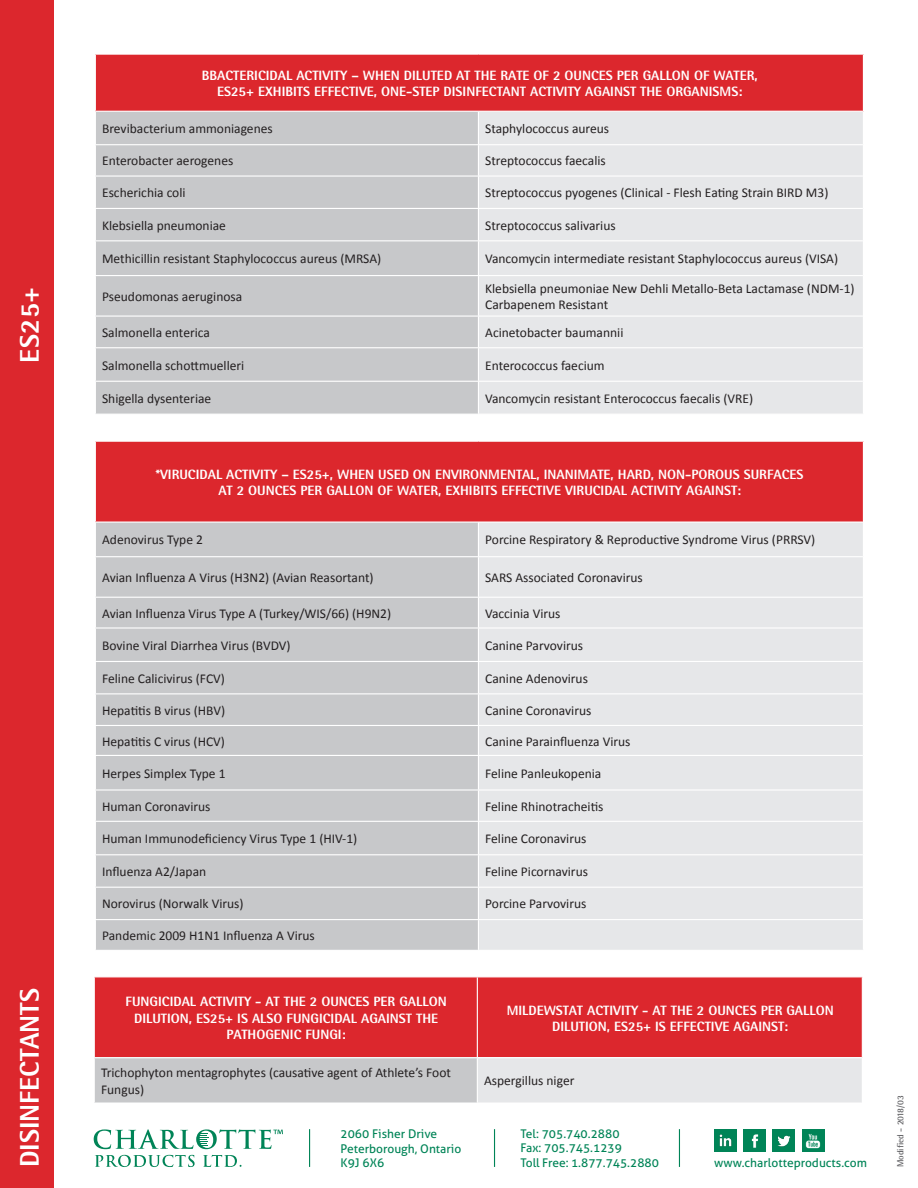
<style>
.page{position:relative;width:918px;height:1188px;background:#fff}
.page>*{position:absolute;margin:0;border:0;box-sizing:border-box;transform-origin:0 0}
.t1{font:800 27px "Rotis Semi Sans";color:#fff}
.t2{font:13.5px/16.2px "Calibri";color:#231f20}
.t3{font:800 13.5px/16.2px "Rotis Semi Sans";color:#fff;text-align:center}
.t4{font:12px "Aller";color:#008457}
.t5{font:700 9px "Rotis Semi Sans Std";color:#636366}
</style>
<div class="page">
<div style="left:0;top:0;width:54px;height:1188px;background:#dc272d"></div>
<svg style="left:95px;top:1155px;width:100px;height:12px"></svg>
<svg style="left:203px;top:1155px;width:39px;height:12px"></svg>
<svg style="left:94px;top:1129px;width:189px;height:20px"></svg>
<hr style="left:309px;top:1129px;width:1px;height:38px;background:#008457">
<hr style="left:494px;top:1129px;width:1px;height:38px;background:#008457">
<hr style="left:679px;top:1129px;width:1px;height:38px;background:#008457">
<img style="left:714px;top:1129px;width:23px;height:23px">
<img style="left:743px;top:1129px;width:23px;height:23px">
<img style="left:773px;top:1129px;width:22px;height:23px">
<img style="left:802px;top:1129px;width:23px;height:23px">
<div style="left:95px;top:54px;width:768px;height:57px;background:#dc272d"></div>
<div style="left:96px;top:112px;width:382px;height:302px;background:#c7c8ca"></div>
<div style="left:479px;top:112px;width:384px;height:302px;background:#e6e7e9"></div>
<hr style="left:95px;top:54px;width:383px;height:1px;background:#fff">
<hr style="left:95px;top:55px;width:1px;height:56px;background:#fff">
<hr style="left:478px;top:54px;width:386px;height:1px;background:#fff">
<hr style="left:95px;top:144px;width:384px;height:1px;background:#fff">
<hr style="left:95px;top:175px;width:384px;height:2px;background:#fff">
<hr style="left:95px;top:208px;width:384px;height:1px;background:#fff">
<hr style="left:95px;top:240px;width:384px;height:1px;background:#fff">
<hr style="left:95px;top:275px;width:384px;height:1px;background:#fff">
<hr style="left:95px;top:316px;width:384px;height:1px;background:#fff">
<hr style="left:95px;top:347px;width:384px;height:1px;background:#fff">
<hr style="left:95px;top:381px;width:384px;height:1px;background:#fff">
<hr style="left:479px;top:144px;width:384px;height:1px;background:#fff">
<hr style="left:479px;top:175px;width:384px;height:2px;background:#fff">
<hr style="left:479px;top:208px;width:384px;height:1px;background:#fff">
<hr style="left:479px;top:240px;width:384px;height:1px;background:#fff">
<hr style="left:479px;top:275px;width:384px;height:1px;background:#fff">
<hr style="left:479px;top:316px;width:384px;height:1px;background:#fff">
<hr style="left:479px;top:347px;width:384px;height:1px;background:#fff">
<hr style="left:479px;top:381px;width:384px;height:1px;background:#fff">
<div style="left:95px;top:441px;width:768px;height:81px;background:#dc272d"></div>
<div style="left:96px;top:523px;width:382px;height:427px;background:#c7c8ca"></div>
<div style="left:479px;top:523px;width:384px;height:427px;background:#e6e7e9"></div>
<hr style="left:95px;top:441px;width:383px;height:1px;background:#fff">
<hr style="left:95px;top:442px;width:1px;height:80px;background:#fff">
<hr style="left:478px;top:441px;width:386px;height:1px;background:#fff">
<hr style="left:95px;top:556px;width:384px;height:1px;background:#fff">
<hr style="left:95px;top:597px;width:384px;height:1px;background:#fff">
<hr style="left:95px;top:627px;width:384px;height:2px;background:#fff">
<hr style="left:95px;top:661px;width:384px;height:1px;background:#fff">
<hr style="left:95px;top:693px;width:384px;height:1px;background:#fff">
<hr style="left:95px;top:725px;width:384px;height:1px;background:#fff">
<hr style="left:95px;top:755px;width:384px;height:1px;background:#fff">
<hr style="left:95px;top:789px;width:384px;height:2px;background:#fff">
<hr style="left:95px;top:821px;width:384px;height:1px;background:#fff">
<hr style="left:95px;top:854px;width:384px;height:1px;background:#fff">
<hr style="left:95px;top:887px;width:384px;height:1px;background:#fff">
<hr style="left:95px;top:919px;width:384px;height:1px;background:#fff">
<hr style="left:479px;top:556px;width:384px;height:1px;background:#fff">
<hr style="left:479px;top:597px;width:384px;height:1px;background:#fff">
<hr style="left:479px;top:627px;width:384px;height:2px;background:#fff">
<hr style="left:479px;top:661px;width:384px;height:1px;background:#fff">
<hr style="left:479px;top:693px;width:384px;height:1px;background:#fff">
<hr style="left:479px;top:725px;width:384px;height:1px;background:#fff">
<hr style="left:479px;top:755px;width:384px;height:1px;background:#fff">
<hr style="left:479px;top:789px;width:384px;height:2px;background:#fff">
<hr style="left:479px;top:821px;width:384px;height:1px;background:#fff">
<hr style="left:479px;top:854px;width:384px;height:1px;background:#fff">
<hr style="left:479px;top:887px;width:384px;height:1px;background:#fff">
<hr style="left:479px;top:919px;width:384px;height:1px;background:#fff">
<div style="left:95px;top:977px;width:767px;height:80px;background:#dc272d"></div>
<div style="left:94px;top:1058px;width:383px;height:45px;background:#c7c8ca"></div>
<div style="left:477px;top:1058px;width:385px;height:45px;background:#e6e7e9"></div>
<hr style="left:94px;top:1058px;width:1px;height:45px;background:#fff">
<hr style="left:477px;top:977px;width:1px;height:80px;background:#fff">
<hr style="left:477px;top:1058px;width:1px;height:45px;background:#fff">
<p class="t1" style="left:13px;top:363px;width:78px;rotate:-90deg">ES25+</p>
<p class="t1" style="left:13px;top:1167px;width:181px;rotate:-90deg">DISINFECTANTS</p>
<p class="t3" style="left:202px;top:67px;width:558px">BBACTERICIDAL ACTIVITY – WHEN DILUTED AT THE RATE OF 2 OUNCES PER GALLON OF WATER,</p>
<p class="t3" style="left:217px;top:83px;width:527px">ES25+ EXHIBITS EFFECTIVE, ONE-STEP DISINFECTANT ACTIVITY AGAINST THE ORGANISMS:</p>
<p class="t2" style="left:102px;top:120px;width:172px">Brevibacterium ammoniagenes</p>
<p class="t2" style="left:485px;top:120px;width:126px">Staphylococcus aureus</p>
<p class="t2" style="left:102px;top:152px;width:133px">Enterobacter aerogenes</p>
<p class="t2" style="left:485px;top:152px;width:122px">Streptococcus faecalis</p>
<p class="t2" style="left:102px;top:184px;width:85px">Escherichia coli</p>
<p class="t2" style="left:485px;top:184px;width:345px">Streptococcus pyogenes (Clinical - Flesh Eating Strain BIRD M3)</p>
<p class="t2" style="left:102px;top:216px;width:125px">Klebsiella pneumoniae</p>
<p class="t2" style="left:485px;top:216px;width:132px">Streptococcus salivarius</p>
<p class="t2" style="left:102px;top:250px;width:281px">Methicillin resistant Staphylococcus aureus (MRSA)</p>
<p class="t2" style="left:485px;top:250px;width:355px">Vancomycin intermediate resistant Staphylococcus aureus (VISA)</p>
<p class="t2" style="left:102px;top:288px;width:142px">Pseudomonas aeruginosa</p>
<p class="t2" style="left:485px;top:280px;width:371px">Klebsiella pneumoniae New Dehli Metallo-Beta Lactamase (NDM-1)<br>Carbapenem Resistant</p>
<p class="t2" style="left:102px;top:324px;width:109px">Salmonella enterica</p>
<p class="t2" style="left:485px;top:324px;width:140px">Acinetobacter baumannii</p>
<p class="t2" style="left:102px;top:356px;width:144px">Salmonella schottmuelleri</p>
<p class="t2" style="left:485px;top:356px;width:121px">Enterococcus faecium</p>
<p class="t2" style="left:102px;top:390px;width:111px">Shigella dysenteriae</p>
<p class="t2" style="left:485px;top:390px;width:269px">Vancomycin resistant Enterococcus faecalis (VRE)</p>
<p class="t3" style="left:156px;top:466px;width:649px">*VIRUCIDAL ACTIVITY – ES25+, WHEN USED ON ENVIRONMENTAL, INANIMATE, HARD, NON-POROUS SURFACES<br>AT 2 OUNCES PER GALLON OF WATER, EXHIBITS EFFECTIVE VIRUCIDAL ACTIVITY AGAINST:</p>
<p class="t2" style="left:102px;top:531px;width:102px">Adenovirus Type 2</p>
<p class="t2" style="left:485px;top:531px;width:332px">Porcine Respiratory &amp; Reproductive Syndrome Virus (PRRSV)</p>
<p class="t2" style="left:102px;top:569px;width:273px">Avian Influenza A Virus (H3N2) (Avian Reasortant)</p>
<p class="t2" style="left:485px;top:569px;width:159px">SARS Associated Coronavirus</p>
<p class="t2" style="left:102px;top:604px;width:291px">Avian Influenza Virus Type A (Turkey/WIS/66) (H9N2)</p>
<p class="t2" style="left:485px;top:604px;width:77px">Vaccinia Virus</p>
<p class="t2" style="left:102px;top:637px;width:190px">Bovine Viral Diarrhea Virus (BVDV)</p>
<p class="t2" style="left:485px;top:637px;width:100px">Canine Parvovirus</p>
<p class="t2" style="left:102px;top:670px;width:124px">Feline Calicivirus (FCV)</p>
<p class="t2" style="left:485px;top:670px;width:104px">Canine Adenovirus</p>
<p class="t2" style="left:102px;top:702px;width:125px">Hepatitis B virus (HBV)</p>
<p class="t2" style="left:485px;top:702px;width:108px">Canine Coronavirus</p>
<p class="t2" style="left:102px;top:732px;width:124px">Hepatitis C virus (HCV)</p>
<p class="t2" style="left:485px;top:732px;width:147px">Canine Parainfluenza Virus</p>
<p class="t2" style="left:102px;top:765px;width:125px">Herpes Simplex Type 1</p>
<p class="t2" style="left:485px;top:765px;width:118px">Feline Panleukopenia</p>
<p class="t2" style="left:102px;top:798px;width:110px">Human Coronavirus</p>
<p class="t2" style="left:485px;top:798px;width:120px">Feline Rhinotracheitis</p>
<p class="t2" style="left:102px;top:830px;width:257px">Human Immunodeficiency Virus Type 1 (HIV-1)</p>
<p class="t2" style="left:485px;top:830px;width:103px">Feline Coronavirus</p>
<p class="t2" style="left:102px;top:863px;width:106px">Influenza A2/Japan</p>
<p class="t2" style="left:485px;top:863px;width:104px">Feline Picornavirus</p>
<p class="t2" style="left:102px;top:895px;width:143px">Norovirus (Norwalk Virus)</p>
<p class="t2" style="left:485px;top:895px;width:103px">Porcine Parvovirus</p>
<p class="t2" style="left:102px;top:927px;width:214px">Pandemic 2009 H1N1 Influenza A Virus</p>
<p class="t3" style="left:126px;top:994px;width:323px">FUNGICIDAL ACTIVITY - AT THE 2 OUNCES PER GALLON<br>DILUTION, ES25+ IS ALSO FUNGICIDAL AGAINST THE<br>PATHOGENIC FUNGI:</p>
<p class="t3" style="left:507px;top:1002px;width:329px">MILDEWSTAT ACTIVITY - AT THE 2 OUNCES PER GALLON<br>DILUTION, ES25+ IS EFFECTIVE AGAINST:</p>
<p class="t2" style="left:101px;top:1064px;width:351px">Trichophyton mentagrophytes (causative agent of Athlete’s Foot<br>Fungus)</p>
<p class="t2" style="left:484px;top:1072px;width:92px">Aspergillus niger</p>
<p class="t4" style="left:341px;top:1127px;width:98px">2060 Fisher Drive</p>
<p class="t4" style="left:341px;top:1141px;width:122px">Peterborough, Ontario</p>
<p class="t4" style="left:341px;top:1155px;width:45px">K9J 6X6</p>
<p class="t4" style="left:520px;top:1126px;width:101px">Tel: 705.740.2880</p>
<p class="t4" style="left:520px;top:1141px;width:103px">Fax: 705.745.1239</p>
<p class="t4" style="left:520px;top:1155px;width:140px">Toll Free: 1.877.745.2880</p>
<p class="t4" style="left:714px;top:1156px;width:154px">www.charlotteproducts.com</p>
<p class="t5" style="left:895px;top:1167px;width:73px;rotate:-90deg">Modified - 2018/03</p>
</div>
